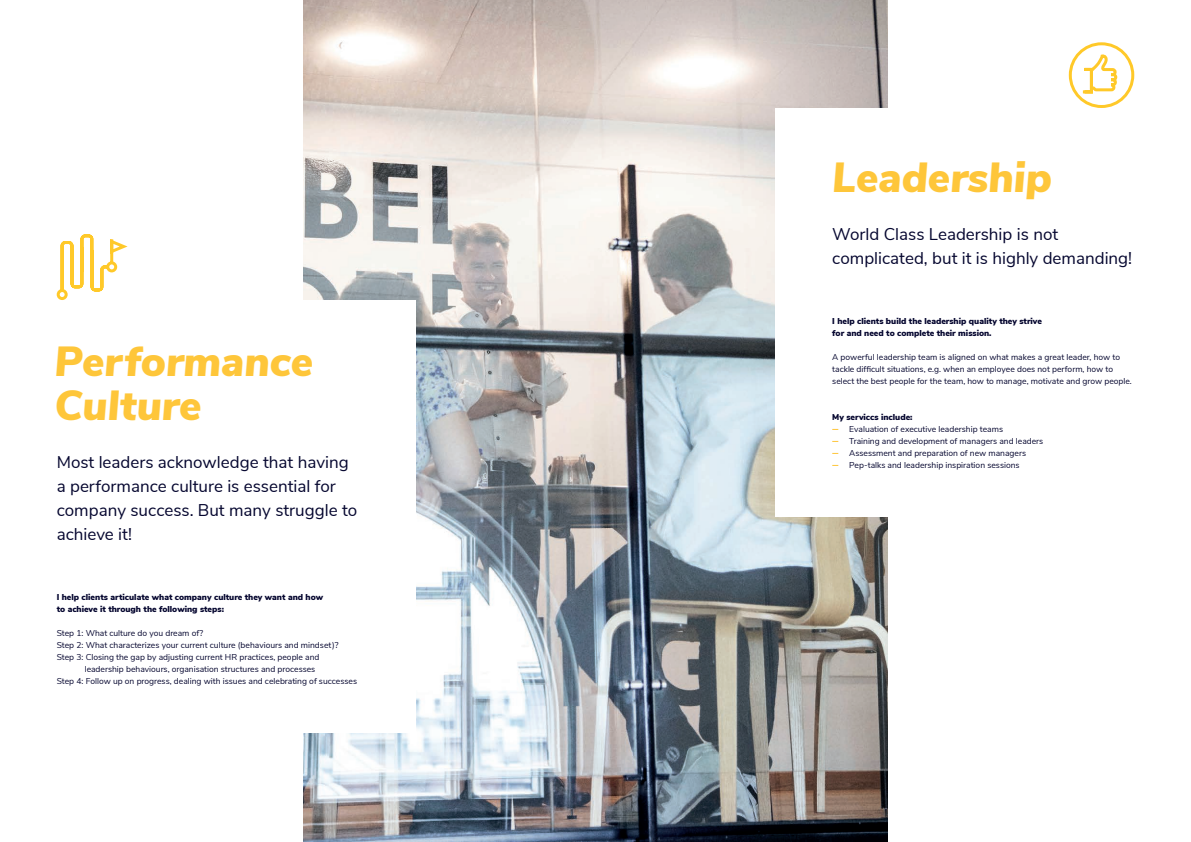
<style>
.page{position:relative;width:1191px;height:842px;background:#fff}
.page>*{position:absolute;margin:0;border:0;box-sizing:border-box;transform-origin:0 0}
.t1{font:italic 900 42px "Nunito Sans";color:#fec63a}
.Intro_02{font:17px/24px "Nunito Sans";color:#05062f}
.Body_01{font:8.5px/12px "Nunito Sans";color:#05062f}
.Body_01-2{font:900 8.5px/12px "Nunito Sans";color:#05062f}
</style>
<div class="page">
<img style="left:303px;top:0;width:584px;height:842px">
<div style="left:0;top:300px;width:415px;height:432px;background:#fff"></div>
<div style="left:775px;top:108px;width:416px;height:408px;background:#fff"></div>
<svg style="left:56px;top:234px;width:72px;height:66px"></svg>
<svg style="left:1068px;top:42px;width:67px;height:66px"></svg>
<h1 class="t1" style="left:832px;top:146px;width:221px">Leadership</h1>
<p class="Intro_02" style="left:832px;top:221px;width:301px">World Class Leadership is not complicated, but it is highly demanding!</p>
<p class="Body_01-2" style="left:832px;top:315px;width:211px">I help clients build the leadership quality they strive for and need to complete their mission.</p>
<p class="Body_01" style="left:832px;top:351px;width:301px">A powerful leadership team is aligned on what makes a great leader, how to tackle difficult situations, e.g. when an employee does not perform, how to select the best people for the team, how to manage, motivate and grow people.</p>
<p class="Body_01-2" style="left:832px;top:411px;width:82px">My serviccs include:</p>
<p class="Body_01" style="left:849px;top:423px;width:155px">Evaluation of executive leadership teams</p>
<p class="Body_01" style="left:849px;top:435px;width:195px">Training and development of managers and leaders</p>
<p class="Body_01" style="left:849px;top:447px;width:178px">Assessment and preparation of new managers</p>
<h1 class="t1" style="left:55px;top:330px;width:260px">Performance</h1>
<h1 class="t1" style="left:55px;top:374px;width:148px">Culture</h1>
<p class="Intro_02" style="left:57px;top:449px;width:293px">Most leaders acknowledge that having</p>
<p class="Body_01" style="left:849px;top:459px;width:172px">Pep-talks and leadership inspiration sessions</p>
<p class="Intro_02" style="left:57px;top:473px;width:302px">a performance culture is essential for company success. But many struggle to achieve it!</p>
<p class="Body_01-2" style="left:57px;top:591px;width:268px">I help clients articulate what company culture they want and how to achieve it through the following steps:</p>
<p class="Body_01" style="left:57px;top:627px;width:148px">Step 1: What culture do you dream of?</p>
<p class="Body_01" style="left:57px;top:639px;width:283px">Step 2: What characterizes your current culture (behaviours and mindset)?</p>
<p class="Body_01" style="left:85px;top:651px;width:236px;text-indent:-28px">Step 3: Closing the gap by adjusting current HR practices, people and leadership behaviours, organisation structures and processes</p>
<p class="Body_01" style="left:57px;top:675px;width:302px">Step 4: Follow up on progress, dealing with issues and celebrating of successes</p>
</div>
